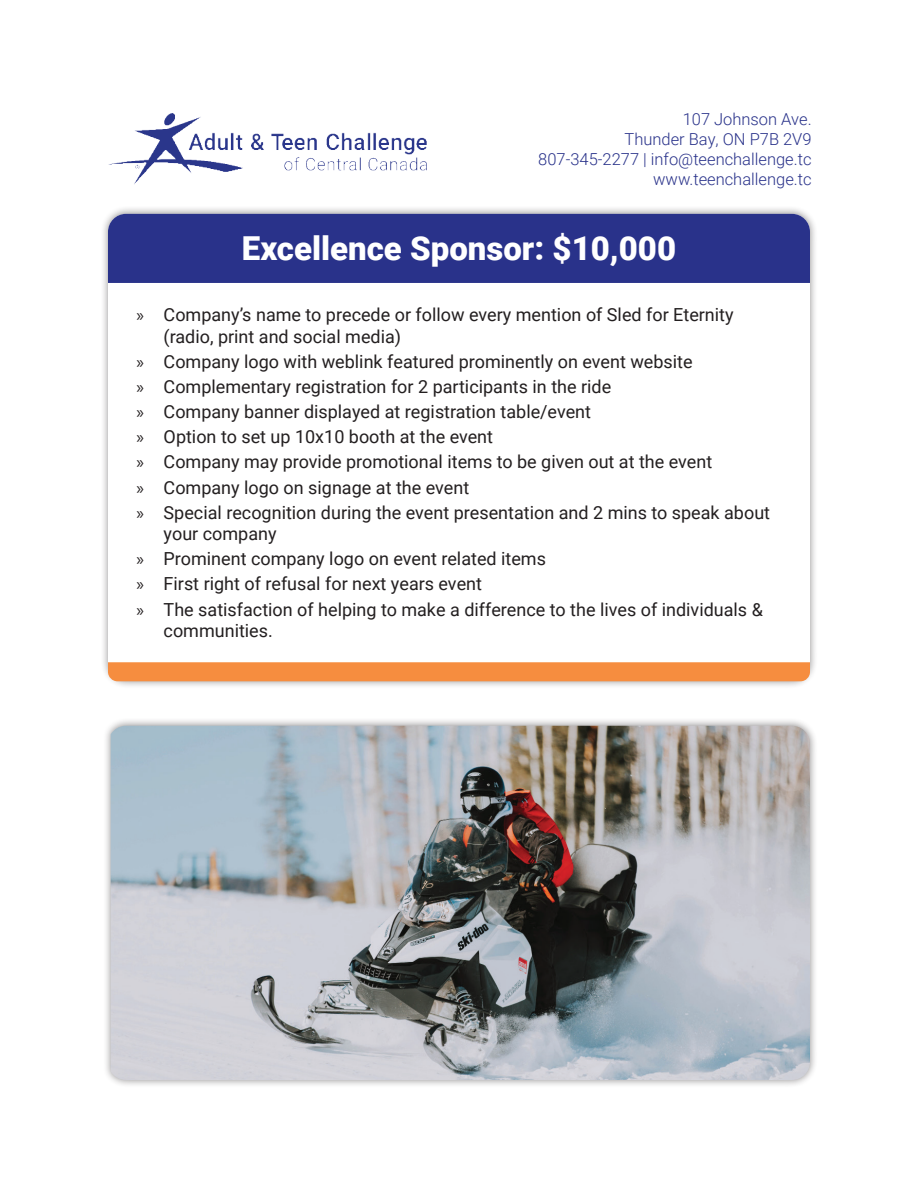
<style>
.page{position:relative;width:918px;height:1188px;background:#fff}
.page>*{position:absolute;margin:0;border:0;box-sizing:border-box;transform-origin:0 0}
.t1{font:900 33px "Roboto";color:#fff}
.t2{font:18px/25px "Roboto";color:#231f20}
.t3{font:300 16.5px/19.8px "Roboto";color:#29328a;text-align:right}
.s1{font-family:"Myriad Pro"}
</style>
<div class="page">
<div style="left:100px;top:206px;width:718px;height:483px;background:#231f20;opacity:.5"></div>
<div style="left:108px;top:214px;width:702px;height:466px;background:#fff;border-radius:18px"></div>
<div style="left:108px;top:214px;width:702px;height:69px;background:#29328a"></div>
<div style="left:108px;top:662px;width:702px;height:19px;background:#f68d3f"></div>
<img style="left:108px;top:113px;width:319px;height:72px">
<div style="left:102px;top:718px;width:716px;height:370px;background:#231f20;opacity:.5"></div>
<img style="left:111px;top:726px;width:699px;height:354px">
<p class="t3" style="left:538px;top:111px;width:275px">107 Johnson Ave.<br>Thunder Bay, ON P7B 2V9<br>807-345-2277 | info@teenchallenge.tc www.teenchallenge.tc</p>
<h1 class="t1" style="left:242px;top:233px;width:436px">Excellence Sponsor: $10,000</h1>
<p class="t2" style="left:164px;top:305px;width:572px;line-height:21.6px;text-indent:-27px"><span class="s1">»</span> Company’s name to precede or follow every mention of Sled for Eternity (radio, print and social media)</p>
<p class="t2" style="left:137px;top:350px;width:635px"><span class="s1">»</span> Company logo with weblink featured prominently on event website<br><span class="s1">»</span> Complementary registration for 2 participants in the ride<br><span class="s1">»</span> Company banner displayed at registration table/event<br><span class="s1">»</span> Option to set up 10x10 booth at the event<br><span class="s1">»</span> Company may provide promotional items to be given out at the event<br><span class="s1">»</span> Company logo on signage at the event<br><span class="s1">»</span> Special recognition during the event presentation and 2 mins to speak about</p>
<p class="t2" style="left:137px;top:523px;width:628px;text-indent:27px">your company<br><span class="s1">»</span> Prominent company logo on event related items<br><span class="s1">»</span> First right of refusal for next years event<br><span class="s1">»</span> The satisfaction of helping to make a difference to the lives of individuals &amp;</p>
<p class="t2" style="left:164px;top:619px;width:111px">communities.</p>
</div>
